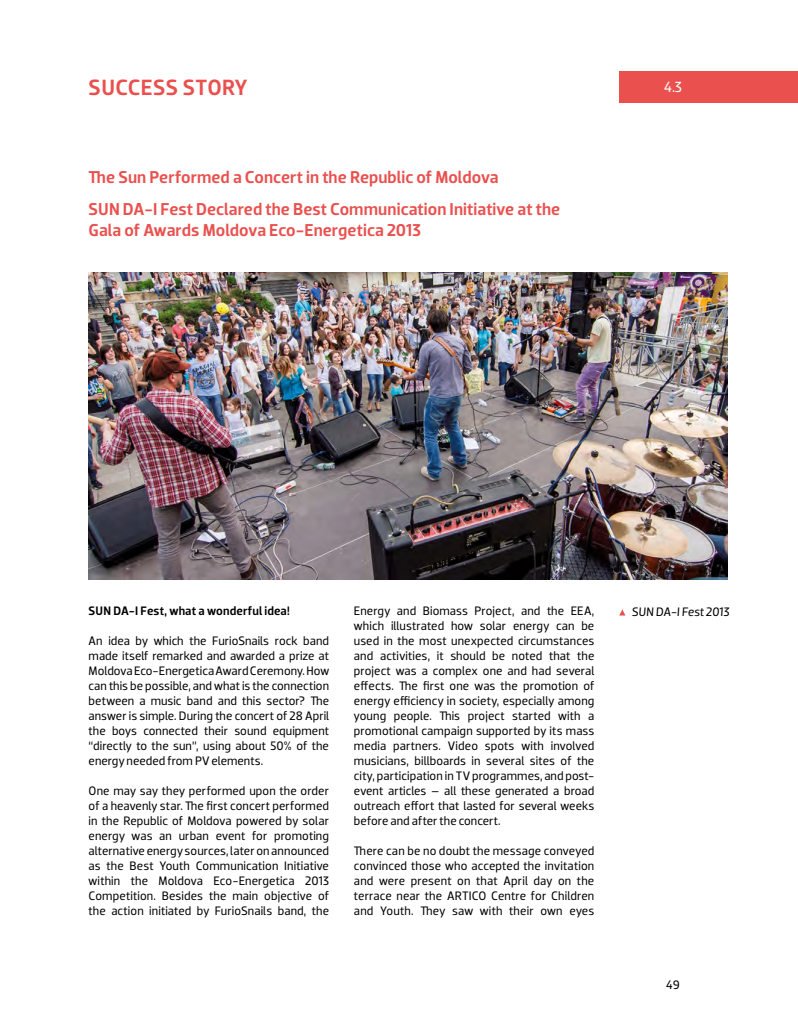
<style>
.page{position:relative;width:798px;height:1028px;background:#fff}
.page>*{position:absolute;margin:0;border:0;box-sizing:border-box;transform-origin:0 0}
.t1{font:500 22.5px "Dobra";letter-spacing:.02em;color:#e9504e}
.t2{font:500 17.5px/31.6px "Dobra";color:#e9504e}
.t3{font:15px "Dobra";color:#fff}
.t4{font:12.5px/15px "Dobra";letter-spacing:.005em;color:#000;text-align:justify}
.t5{font:500 12.5px "Dobra";letter-spacing:.005em;color:#000}
.t6{font:italic 12.5px "Dobra";letter-spacing:-.01em;color:#000}
</style>
<div class="page">
<div style="left:619px;top:71px;width:178px;height:32px;background:#e9504e"></div>
<img style="left:89px;top:273px;width:637px;height:306px">
<svg style="left:619px;top:609px;width:6px;height:6px"></svg>
<h1 class="t1" style="left:89px;top:74px;width:26px">SUCCE</h1>
<h1 class="t1" style="left:153px;top:74px;width:95px">SS STORY</h1>
<h2 class="t2" style="left:89px;top:162px;width:473px">The Sun Performed a Concert in the Republic of Moldova<br>SUN DA-I Fest Declared the Best Communication Initiative at the</h2>
<h2 class="t2" style="left:89px;top:214px;width:334px">Gala of Awards Moldova Eco-Energetica 2013</h2>
<p class="t3" style="left:663px;top:79px;width:20px">4.3</p>
<p class="t5" style="left:89px;top:603px;width:202px">SUN DA-I Fest, what a wonderful idea!</p>
<p class="t4" style="left:89px;top:633px;width:242px">An idea by which the FurioSnails rock band made itself remarked and awarded a prize at Moldova Eco-Energetica Award Ceremony. How can this be possible, and what is the connection between a music band and this sector? The answer is simple. During the concert of 28 April the boys connected their sound equipment “directly to the sun”, using about 50% of the energy needed from PV elements.</p>
<p class="t4" style="left:89px;top:783px;width:242px">One may say they performed upon the order of a heavenly star. The first concert performed in the Republic of Moldova powered by solar energy was an urban event for promoting alternative energy sources, later on announced as the Best Youth Communication Initiative within the Moldova Eco-Energetica 2013<br>Competition. Besides the main objective of the action initiated by FurioSnails band, the</p>
<p class="t4" style="left:354px;top:603px;width:242px">Energy and Biomass Project, and the EEA, which illustrated how solar energy can be used in the most unexpected circumstances and activities, it should be noted that the project was a complex one and had several effects. The first one was the promotion of energy efficiency in society, especially among young people. This project started with a promotional campaign supported by its mass media partners. Video spots with involved musicians, billboards in several sites of the city, participation in TV programmes, and post&shy;event articles – all these generated a broad outreach effort that lasted for several weeks before and after the concert.</p>
<p class="t4" style="left:354px;top:843px;width:242px">There can be no doubt the message conveyed convinced those who accepted the invitation and were present on that April day on the terrace near the ARTICO</p>
<p class="t4" style="left:354px;top:888px;width:242px;text-align:right">Centre for Children<br>and Youth. They saw with their own eyes</p>
<p class="t6" style="left:631px;top:604px;width:99px">Sun DA-I Fest 2013</p>
<p class="t4" style="left:666px;top:977px;width:15px">49</p>
</div>
